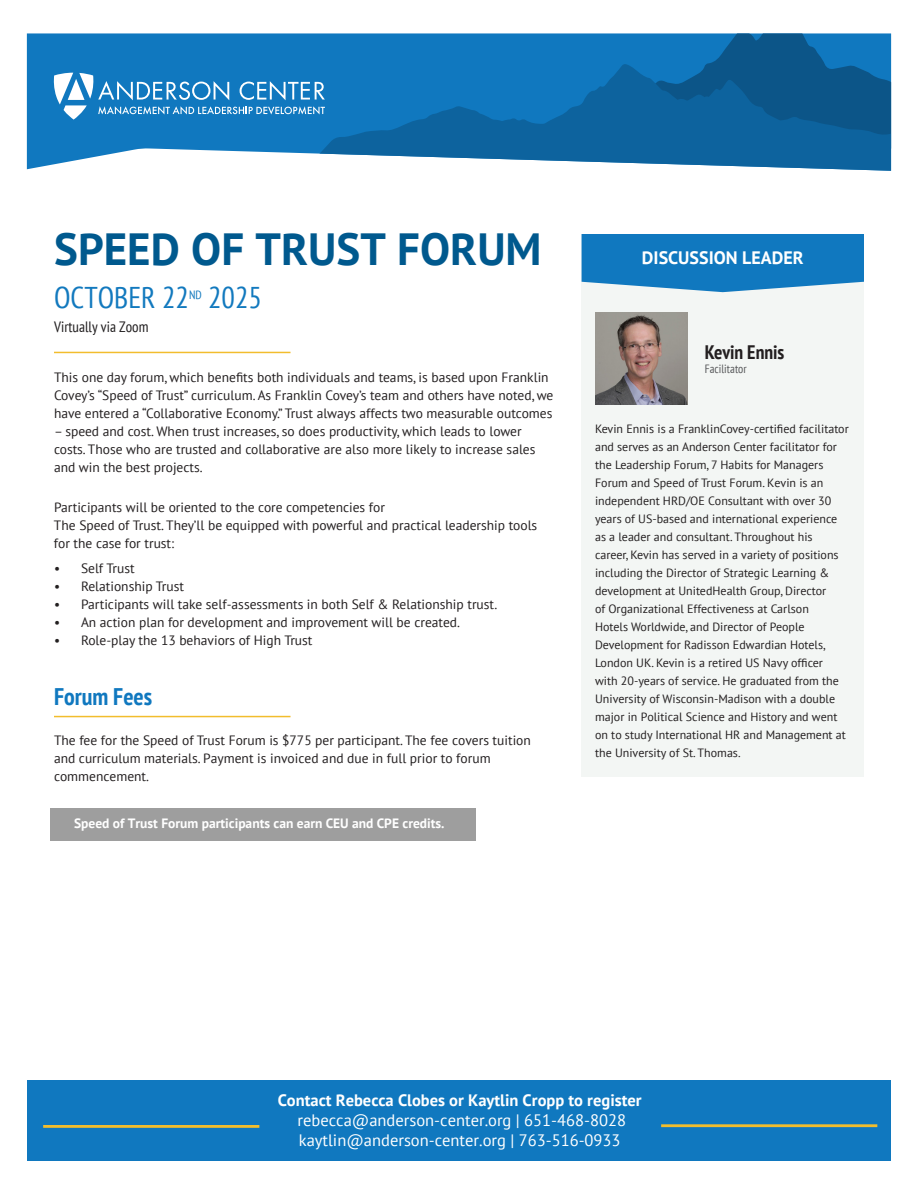
<style>
.page{position:relative;width:918px;height:1188px;background:#fff}
.page>*{position:absolute;margin:0;border:0;box-sizing:border-box;transform-origin:0 0}
.t1{font:700 45px "PT Sans";color:#00598e}
.t2{font:condensed 30px "PT Sans";color:#1279be}
.t3{font:700 condensed 24px "PT Sans";color:#1078bf}
.t4{font:700 condensed 19.5px "PT Sans";color:#231f20}
.t5{font:700 18px "PT Sans";color:#fff}
.t6{font:16.5px/19.8px "PT Sans";color:#fff;text-align:center}
.t7{font:condensed 15px "PT Sans";color:#201d1e}
.Body_Universal{font:13.5px/18px "PT Sans";color:#231f20}
.t8{font:700 13.5px "PT Sans";color:#fff}
.Body_Universal-2{font:12px/18px "PT Sans";color:#231f20}
.t9{font:condensed 12px "PT Sans";color:#57585a}
.t10{font:condensed 12px "PT Sans";color:#1279be}
.s1{font-weight:700}
</style>
<div class="page">
<div style="left:582px;top:234px;width:282px;height:543px;background:#f3f6f4"></div>
<div style="left:27px;top:1080px;width:864px;height:81px;background:#1078bf"></div>
<svg style="left:582px;top:234px;width:282px;height:58px;background:#2382c3"></svg>
<hr style="left:54px;top:352px;width:237px;height:1px;background:#f2bd2d">
<hr style="left:54px;top:716px;width:237px;height:1px;background:#f2bd2d">
<svg style="left:43px;top:1125px;width:216px;height:3px"></svg>
<img style="left:595px;top:313px;width:92px;height:92px">
<svg style="left:27px;top:33px;width:550px;height:137px;background:#318ac7"></svg>
<svg style="left:577px;top:33px;width:314px;height:31px;background:#1270b0"></svg>
<svg style="left:319px;top:64px;width:572px;height:107px;background:#2173ab"></svg>
<svg style="left:54px;top:73px;width:271px;height:47px;background:#4294cc"></svg>
<div style="left:50px;top:808px;width:426px;height:33px;background:#9e9e9e"></div>
<svg style="left:661px;top:1124px;width:216px;height:4px"></svg>
<h3 class="t1" style="left:54px;top:219px;width:489px">SPEED OF TRUST FORUM</h3>
<h3 class="t2" style="left:54px;top:278px;width:136px">OCTOBER 22</h3>
<h3 class="t10" style="left:189px;top:287px;width:14px">ND</h3>
<h3 class="t2" style="left:208px;top:278px;width:55px">2025</h3>
<h3 class="t7" style="left:54px;top:318px;width:96px">Virtually via Zoom</h3>
<p class="Body_Universal" style="left:54px;top:368px;width:501px">This one day forum, which benefits both individuals and teams, is based upon Franklin<br>Covey’s “Speed of Trust” curriculum. As Franklin Covey’s team and others have noted, we have entered a “Collaborative Economy.” Trust always affects two measurable outcomes</p>
<p class="Body_Universal" style="left:54px;top:422px;width:483px">– speed and cost. When trust increases, so does productivity, which leads to lower costs. Those who are trusted and collaborative are also more likely to increase sales and win the best projects.</p>
<p class="Body_Universal" style="left:54px;top:498px;width:485px">Participants will be oriented to the core competencies for<br>The Speed of Trust. They’ll be equipped with powerful and practical leadership tools for the case for trust:</p>
<p class="Body_Universal" style="left:54px;top:559px;width:82px">• Self Trust</p>
<p class="Body_Universal" style="left:54px;top:577px;width:132px">• Relationship Trust</p>
<p class="Body_Universal" style="left:54px;top:595px;width:445px">• Participants will take self-assessments in both Self &amp; Relationship trust.</p>
<p class="Body_Universal" style="left:54px;top:613px;width:408px">• An action plan for development and improvement will be created.</p>
<p class="Body_Universal" style="left:54px;top:631px;width:260px">• Role-play the 13 behaviors of High Trust</p>
<p class="t3" style="left:54px;top:681px;width:100px">Forum Fees</p>
<p class="Body_Universal" style="left:54px;top:731px;width:478px">The fee for the Speed of Trust Forum is $775 per participant. The fee covers tuition and curriculum materials. Payment is invoiced and due in full prior to forum commencement.</p>
<p class="t8" style="left:74px;top:814px;width:372px">Speed of Trust Forum participants can earn CEU and CPE credits.</p>
<p class="t5" style="left:642px;top:246px;width:163px">DISCUSSION LEADER</p>
<p class="t4" style="left:705px;top:339px;width:81px">Kevin Ennis</p>
<p class="t9" style="left:705px;top:361px;width:43px">Facilitator</p>
<p class="Body_Universal-2" style="left:595px;top:420px;width:255px">Kevin Ennis is a FranklinCovey-certified facilitator and serves as an Anderson Center facilitator for the Leadership Forum, 7 Habits for Managers Forum and Speed of Trust Forum. Kevin is an independent HRD/OE Consultant with over 30 years of US-based and international experience as a leader and consultant. Throughout his career, Kevin has served in a variety of positions including the Director of Strategic Learning &amp; development at UnitedHealth Group, Director<br>of Organizational Effectiveness at Carlson<br>Hotels Worldwide, and Director of People Development for Radisson Edwardian Hotels, London UK. Kevin is a retired US Navy officer<br>with 20-years of service. He graduated from the University of Wisconsin-Madison with a double major in Political Science and History and went on to study International HR and Management at the University of St. Thomas.</p>
<p class="t6" style="left:278px;top:1090px;width:365px"><span class="s1">Contact</span> <span class="s1">Rebecca Clobes</span> <span class="s1">or Kaytlin Cropp to register </span>rebecca@anderson-center.org | 651-468-8028 kaytlin@anderson-center.org | 763-516-0933</p>
</div>
